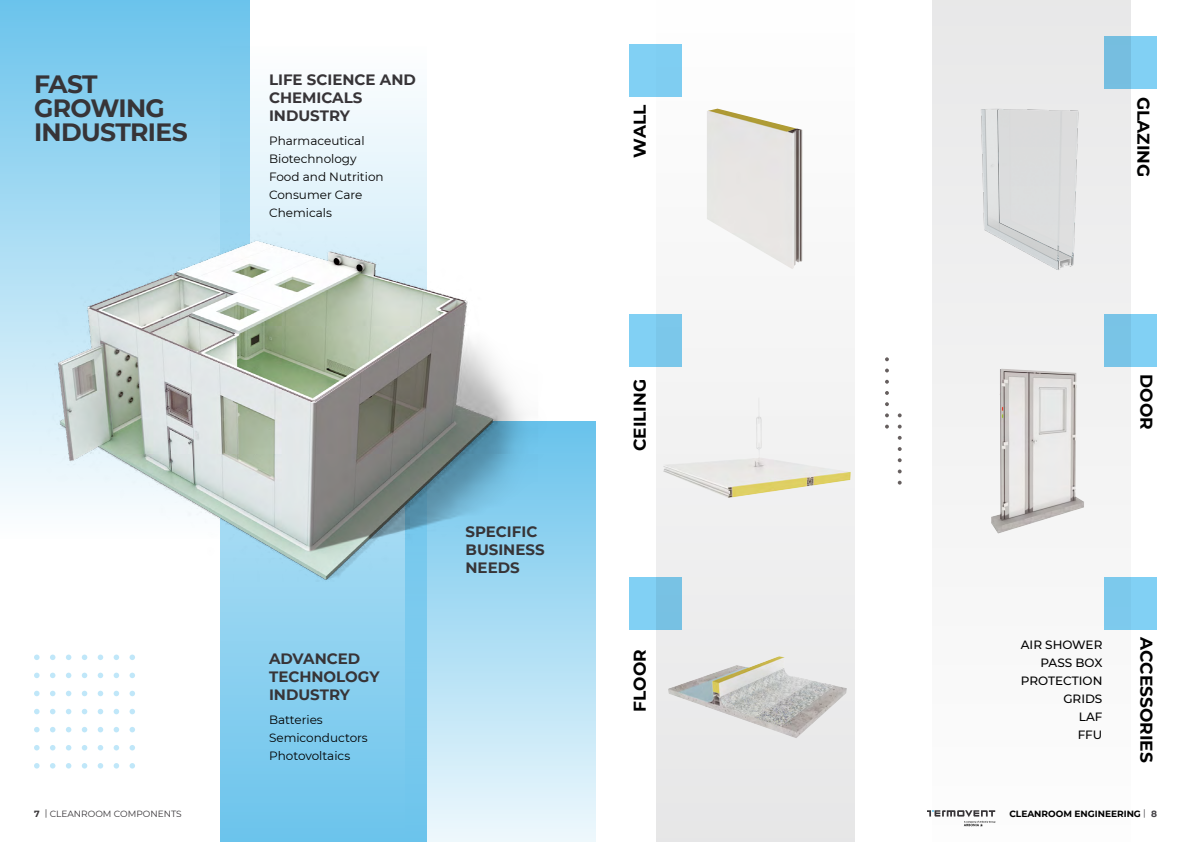
<style>
.page{position:relative;width:1191px;height:842px;background:#fff}
.page>*{position:absolute;margin:0;border:0;box-sizing:border-box;transform-origin:0 0}
.t1{font:700 25px/24px "Montserrat";letter-spacing:-.025em;color:#373437}
.t2{font:700 17px "Montserrat";color:#000}
.t3{font:700 15px/18px "Montserrat";color:#373437}
.t4{font:12px/18px "Montserrat";color:#000}
.t5{font:500 12px/18px "Montserrat";color:#000;text-align:right}
.t6{font:700 9px "Montserrat";color:#000}
.t7{font:9px "Montserrat";color:#373437}
.s1{font-weight:700}
.s2{font-weight:400;color:#454347}
.s3{color:#454347}
</style>
<div class="page">
<div style="left:932px;top:0;width:198px;height:842px;background:#f5f5f5"></div>
<div style="left:0;top:0;width:249px;height:539px;background:linear-gradient(to bottom,#6bc3ec,#fdfefe)"></div>
<div style="left:404px;top:421px;width:191px;height:421px;background:linear-gradient(to bottom,#69c3ec,#edf7fc)"></div>
<svg style="left:220px;top:46px;width:206px;height:796px"></svg>
<div style="left:656px;top:0;width:198px;height:842px;background:linear-gradient(to right,#f2f2f2,#f3f3f3)"></div>
<img style="left:27px;top:199px;width:550px;height:422px">
<div style="left:629px;top:44px;width:53px;height:53px;background:#81d0f4"></div>
<img style="left:707px;top:109px;width:96px;height:160px">
<img style="left:953px;top:89px;width:156px;height:182px">
<img style="left:663px;top:397px;width:187px;height:101px">
<div style="left:1104px;top:36px;width:53px;height:53px;background:linear-gradient(to right,#72b9da,#84d5f9)"></div>
<div style="left:1104px;top:314px;width:53px;height:53px;background:linear-gradient(to right,#77c0e2,#83d3f8)"></div>
<div style="left:1104px;top:577px;width:53px;height:53px;background:#7dcaed"></div>
<div style="left:629px;top:314px;width:53px;height:53px;background:#81d0f4"></div>
<div style="left:629px;top:577px;width:53px;height:53px;background:linear-gradient(to right,#84d4f9,#75bedf)"></div>
<img style="left:991px;top:369px;width:93px;height:165px">
<img style="left:668px;top:656px;width:179px;height:82px">
<svg style="left:885px;top:357px;width:4px;height:4px"></svg>
<svg style="left:885px;top:369px;width:4px;height:3px"></svg>
<svg style="left:885px;top:380px;width:4px;height:4px"></svg>
<svg style="left:885px;top:391px;width:4px;height:4px"></svg>
<svg style="left:885px;top:402px;width:4px;height:4px"></svg>
<svg style="left:885px;top:413px;width:4px;height:4px"></svg>
<svg style="left:885px;top:425px;width:4px;height:3px"></svg>
<svg style="left:897px;top:413px;width:4px;height:4px"></svg>
<svg style="left:897px;top:436px;width:4px;height:4px"></svg>
<svg style="left:897px;top:447px;width:4px;height:4px"></svg>
<svg style="left:897px;top:458px;width:4px;height:4px"></svg>
<svg style="left:897px;top:469px;width:4px;height:4px"></svg>
<svg style="left:897px;top:481px;width:4px;height:4px"></svg>
<svg style="left:34px;top:654px;width:6px;height:6px"></svg>
<svg style="left:50px;top:654px;width:5px;height:6px"></svg>
<svg style="left:66px;top:654px;width:5px;height:6px"></svg>
<svg style="left:82px;top:654px;width:5px;height:6px"></svg>
<svg style="left:98px;top:654px;width:5px;height:6px"></svg>
<svg style="left:114px;top:654px;width:5px;height:6px"></svg>
<svg style="left:130px;top:654px;width:5px;height:6px"></svg>
<svg style="left:34px;top:673px;width:6px;height:5px"></svg>
<svg style="left:50px;top:673px;width:5px;height:5px"></svg>
<svg style="left:66px;top:673px;width:5px;height:5px"></svg>
<svg style="left:82px;top:673px;width:5px;height:5px"></svg>
<svg style="left:98px;top:673px;width:5px;height:5px"></svg>
<svg style="left:114px;top:673px;width:5px;height:5px"></svg>
<svg style="left:130px;top:673px;width:5px;height:5px"></svg>
<svg style="left:34px;top:691px;width:6px;height:5px"></svg>
<svg style="left:50px;top:691px;width:5px;height:5px"></svg>
<svg style="left:66px;top:691px;width:5px;height:5px"></svg>
<svg style="left:82px;top:691px;width:5px;height:5px"></svg>
<svg style="left:98px;top:691px;width:5px;height:5px"></svg>
<svg style="left:114px;top:691px;width:5px;height:5px"></svg>
<svg style="left:130px;top:691px;width:5px;height:5px"></svg>
<svg style="left:34px;top:709px;width:6px;height:5px"></svg>
<svg style="left:50px;top:709px;width:5px;height:5px"></svg>
<svg style="left:66px;top:709px;width:5px;height:5px"></svg>
<svg style="left:82px;top:709px;width:5px;height:5px"></svg>
<svg style="left:98px;top:709px;width:5px;height:5px"></svg>
<svg style="left:114px;top:709px;width:5px;height:5px"></svg>
<svg style="left:130px;top:709px;width:5px;height:5px"></svg>
<svg style="left:34px;top:727px;width:6px;height:5px"></svg>
<svg style="left:50px;top:727px;width:5px;height:5px"></svg>
<svg style="left:66px;top:727px;width:5px;height:5px"></svg>
<svg style="left:82px;top:727px;width:5px;height:5px"></svg>
<svg style="left:98px;top:727px;width:5px;height:5px"></svg>
<svg style="left:114px;top:727px;width:5px;height:5px"></svg>
<svg style="left:130px;top:727px;width:5px;height:5px"></svg>
<svg style="left:34px;top:745px;width:6px;height:5px"></svg>
<svg style="left:50px;top:745px;width:5px;height:5px"></svg>
<svg style="left:66px;top:745px;width:5px;height:5px"></svg>
<svg style="left:82px;top:745px;width:5px;height:5px"></svg>
<svg style="left:98px;top:745px;width:5px;height:5px"></svg>
<svg style="left:114px;top:745px;width:5px;height:5px"></svg>
<svg style="left:130px;top:745px;width:5px;height:5px"></svg>
<svg style="left:34px;top:763px;width:6px;height:5px"></svg>
<svg style="left:50px;top:763px;width:5px;height:5px"></svg>
<svg style="left:66px;top:763px;width:5px;height:5px"></svg>
<svg style="left:82px;top:763px;width:5px;height:5px"></svg>
<svg style="left:98px;top:763px;width:5px;height:5px"></svg>
<svg style="left:114px;top:763px;width:5px;height:5px"></svg>
<svg style="left:130px;top:763px;width:5px;height:5px"></svg>
<svg style="left:927px;top:810px;width:68px;height:16px"></svg>
<h1 class="t1" style="left:34px;top:71px;width:155px">FAST<br>GROWING<br>INDUSTRIES</h1>
<p class="t3" style="left:269px;top:70px;width:148px">LIFE SCIENCE AND<br>CHEMICALS<br>INDUSTRY</p>
<p class="t4" style="left:269px;top:132px;width:116px">Pharmaceutical<br>Biotechnology<br>Food and Nutrition<br>Consumer Care<br>Chemicals</p>
<p class="t3" style="left:269px;top:649px;width:112px">ADVANCED<br>TECHNOLOGY<br>INDUSTRY</p>
<p class="t4" style="left:269px;top:710px;width:100px">Batteries<br>Semiconductors<br>Photovoltaics</p>
<p class="t3" style="left:465px;top:522px;width:81px">SPECIFIC<br>BUSINESS<br>NEEDS</p>
<h2 class="t2" style="left:627px;top:158px;width:54px;rotate:-90deg">WALL</h2>
<h2 class="t2" style="left:627px;top:451px;width:74px;rotate:-90deg">CEILING</h2>
<h2 class="t2" style="left:627px;top:711px;width:64px;rotate:-90deg">FLOOR</h2>
<h2 class="t2" style="left:1156px;top:97px;width:82px;rotate:90deg">GLAZING</h2>
<h2 class="t2" style="left:1158px;top:374px;width:57px;rotate:90deg">DOOR</h2>
<p class="t5" style="left:1020px;top:635px;width:83px">AIR SHOWER<br>PASS BOX<br>PROTECTION<br>GRIDS<br>LAF<br>FFU</p>
<h2 class="t2" style="left:1158px;top:637px;width:127px;rotate:90deg">ACCESSORIES</h2>
<p class="t7" style="left:34px;top:807px;width:149px"><span class="s1">7</span> | CLEANROOM COMPONENTS</p>
<p class="t6" style="left:1009px;top:807px;width:149px">CLEANROOM ENGINEERING <span class="s2">|</span> <span class="s3">8</span></p>
</div>
